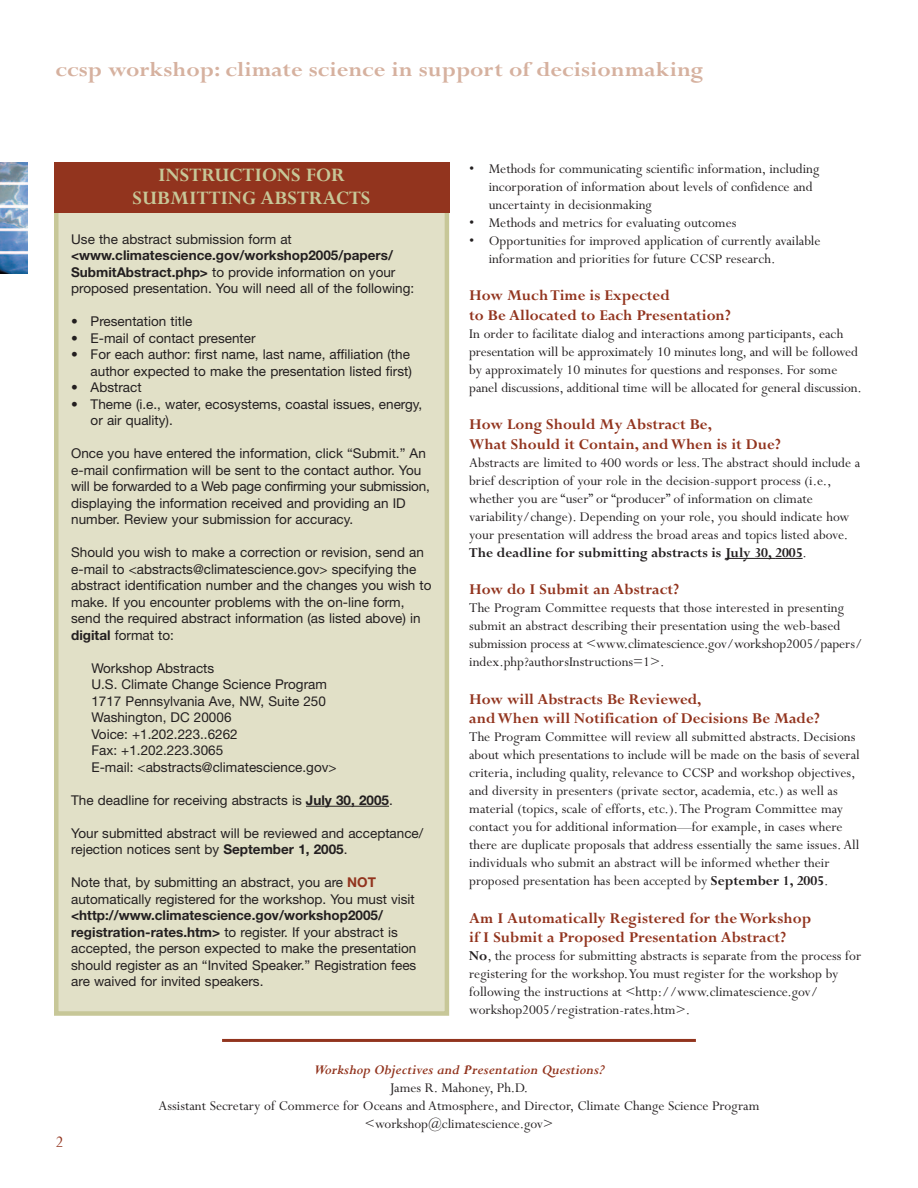
<style>
.page{position:relative;width:918px;height:1188px;background:#fff}
.page>*{position:absolute;margin:0;border:0;box-sizing:border-box;transform-origin:0 0}
.t1{font:22.5px "Perpetua Bold Os F";color:#d6b19f;scale:1.1 1}
.t2{font:700 21px/22.5px "Perpetua";color:#c7c798;text-align:center}
.t3{font:18px "Perpetua";color:#92341e}
.t4{font:700 16.5px/19.5px "Perpetua";color:#92341e}
.t5{font:15px/18px "Perpetua";color:#231f20}
.t6{font:italic 700 15px "Perpetua";color:#92341e}
.t7{font:13.5px/16.5px "Helvetica Neue";color:#231f20}
.s1{font-weight:700}
.s2{font-weight:700;color:#92341e}
</style>
<div class="page">
<img style="left:0;top:162px;width:27px;height:112px">
<svg style="left:725px;top:558px;width:78px;height:1px"></svg>
<div style="left:56px;top:170px;width:391px;height:844px;background:#e1e0c7"></div>
<div style="left:54px;top:168px;width:395px;height:848px;border:4px solid #c7c798"></div>
<hr style="left:306px;top:806px;width:83px;height:1px;background:#231f20">
<div style="left:54px;top:162px;width:395px;height:50px;background:#92341e"></div>
<hr style="left:222px;top:1039px;width:474px;height:3px;background:#92341e">
<h1 class="t1" style="left:56px;top:63px;width:591px">ccsp workshop: climate science in support of decisionmaking</h1>
<h2 class="t2" style="left:133px;top:166px;width:239px">INSTRUCTIONS FOR<br>SUBMITTING ABSTRACTS</h2>
<p class="t7" style="left:71px;top:231px;width:222px">Use the abstract submission form at</p>
<p class="t7" style="left:71px;top:247px;width:345px"><span class="s1">&lt;www.climatescience.gov/workshop2005/papers/<br>SubmitAbstract.php&gt;</span> to provide information on your proposed presentation. You will need all of the following:</p>
<p class="t7" style="left:71px;top:313px;width:123px">• Presentation title</p>
<p class="t7" style="left:71px;top:330px;width:186px">• E-mail of contact presenter</p>
<p class="t7" style="left:71px;top:346px;width:342px;text-align:right">• For each author: first name, last name, affiliation (the author expected to make the presentation listed first)</p>
<p class="t7" style="left:71px;top:379px;width:72px">• Abstract</p>
<p class="t7" style="left:91px;top:396px;width:333px;text-indent:-19px">• Theme (i.e., water, ecosystems, coastal issues, energy, or air quality).</p>
<p class="t7" style="left:71px;top:445px;width:360px">Once you have entered the information, click “Submit.” An e-mail confirmation will be sent to the contact author. You will be forwarded to a Web page confirming your submission, displaying the information received and providing an ID number. Review your submission for accuracy.</p>
<p class="t7" style="left:71px;top:544px;width:362px">Should you wish to make a correction or revision, send an e-mail to &lt;abstracts@climatescience.gov&gt; specifying the abstract identification number and the changes you wish to make. If you encounter problems with the on-line form, send the required abstract information (as listed above) in <span class="s1">digital</span> format to:</p>
<p class="t7" style="left:91px;top:660px;width:247px">Workshop Abstracts<br>U.S. Climate Change Science Program<br>1717 Pennsylvania Ave, NW, Suite 250<br>Washington, DC 20006<br>Voice: +1.202.223..6262<br>Fax: +1.202.223.3065<br>E-mail: &lt;abstracts@climatescience.gov&gt;</p>
<p class="t7" style="left:71px;top:792px;width:323px">The deadline for receiving abstracts is <span class="s1">July 30, 2005</span>.</p>
<p class="t7" style="left:71px;top:825px;width:354px">Your submitted abstract will be reviewed and acceptance/ rejection notices sent by <span class="s1">September 1, 2005</span>.</p>
<p class="t7" style="left:71px;top:874px;width:345px">Note that, by submitting an abstract, you are <span class="s2">NOT </span>automatically registered for the workshop. You must visit</p>
<p class="t7" style="left:71px;top:907px;width:347px"><span class="s1">&lt;http://www.climatescience.gov/workshop2005/ registration-rates.htm&gt;</span> to register. If your abstract is accepted, the person expected to make the presentation should register as an “Invited Speaker.” Registration fees are waived for invited speakers.</p>
<p class="t5" style="left:489px;top:161px;width:332px;text-indent:-19px">• Methods for communicating scientific information, including incorporation of information about levels of confidence and uncertainty in decisionmaking</p>
<p class="t5" style="left:469px;top:215px;width:269px">• Methods and metrics for evaluating outcomes</p>
<p class="t5" style="left:489px;top:233px;width:333px;text-indent:-19px">• Opportunities for improved application of currently available information and priorities for future CCSP research.</p>
<p class="t4" style="left:469px;top:288px;width:263px">How Much Time is Expected<br>to Be Allocated to Each Presentation?</p>
<p class="t5" style="left:469px;top:326px;width:394px">In order to facilitate dialog and interactions among participants, each presentation will be approximately 10 minutes long, and will be followed by approximately 10 minutes for questions and responses. For some panel discussions, additional time will be allocated for general discussion.</p>
<p class="t4" style="left:469px;top:417px;width:313px">How Long Should My Abstract Be,<br>What Should it Contain, and When is it Due?</p>
<p class="t5" style="left:469px;top:455px;width:393px">Abstracts are limited to 400 words or less.The abstract should include a brief description of your role in the decision-support process (i.e., whether you are “user” or “producer” of information on climate variability/change). Depending on your role, you should indicate how your presentation will address the broad areas and topics listed above.<br><span class="s1">The deadline for submitting abstracts is July 30, 2005</span>.</p>
<p class="t4" style="left:469px;top:582px;width:211px">How do I Submit an Abstract?</p>
<p class="t5" style="left:469px;top:601px;width:395px">The Program Committee requests that those interested in presenting submit an abstract describing their presentation using the web-based submission process at &lt;www.climatescience.gov/workshop2005/papers/ index.php?authorsInstructions=1&gt;.</p>
<p class="t4" style="left:469px;top:691px;width:352px">How will Abstracts Be Reviewed,<br>and When will Notification of Decisions Be Made?</p>
<p class="t5" style="left:469px;top:730px;width:392px">The Program Committee will review all submitted abstracts. Decisions about which presentations to include will be made on the basis of several criteria, including quality, relevance to CCSP and workshop objectives, and diversity in presenters (private sector, academia, etc.) as well as material (topics, scale of efforts, etc.).The Program Committee may contact you for additional information—for example, in cases where there are duplicate proposals that address essentially the same issues. All individuals who submit an abstract will be informed whether their proposed presentation has been accepted by <span class="s1">September 1, 2005</span>.</p>
<p class="t4" style="left:469px;top:910px;width:343px">Am I Automatically Registered for the Workshop if I Submit a Proposed Presentation Abstract?</p>
<p class="t5" style="left:469px;top:949px;width:394px"><span class="s1">No</span>, the process for submitting abstracts is separate from the process for registering for the workshop.You must register for the workshop by following the instructions at &lt;http://www.climatescience.gov/ workshop2005/registration-rates.htm&gt;.</p>
<p class="t3" style="left:56px;top:1135px;width:10px">2</p>
<p class="t6" style="left:314px;top:1064px;width:293px">Workshop Objectives and Presentation Questions?</p>
<p class="t5" style="left:159px;top:1080px;width:602px;text-align:center">James R. Mahoney, Ph.D.<br>Assistant Secretary of Commerce for Oceans and Atmosphere, and Director, Climate Change Science Program &lt;workshop@climatescience.gov&gt;</p>
</div>
